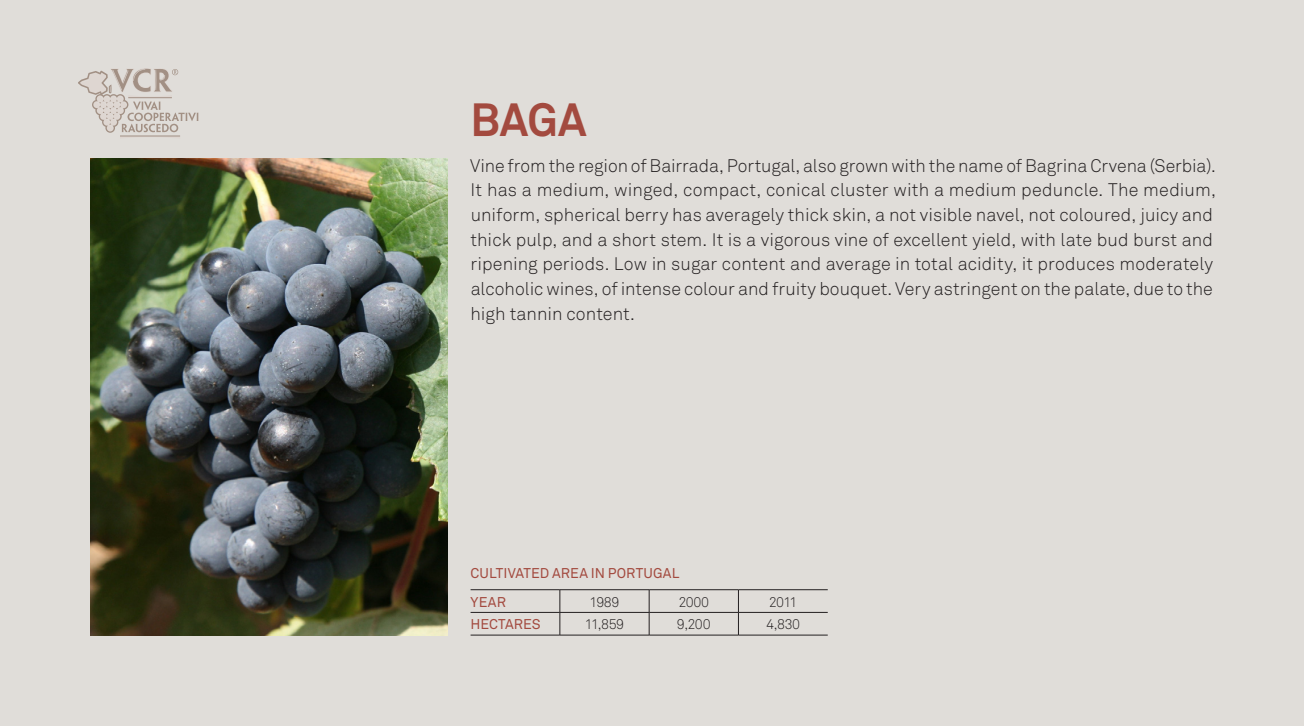
<style>
.page{position:relative;width:1304px;height:726px;background:#e0ddd9}
.page>*{position:absolute;margin:0;border:0;box-sizing:border-box;transform-origin:0 0}
.ES_-_Altre_varietà{font:700 46px "Akkurat Pro";color:#a34a3f}
.US_-_Altri_vitigni{font:18px/24.6px "Akkurat Light Pro";color:#231f20}
.US_-_Aree_di_coltiva{font:14px "Akkurat Pro";letter-spacing:.01em;color:#a34a3f}
.US_-_Aree_di_coltiva-2{font:14px "Akkurat Light Pro";letter-spacing:-.03em;color:#231f20}
</style>
<div class="page">
<img style="left:91px;top:159px;width:357px;height:476px">
<svg style="left:78px;top:68px;width:120px;height:69px"></svg>
<hr style="left:471px;top:589px;width:89px;height:1px;background:#231f20">
<hr style="left:471px;top:612px;width:89px;height:1px;background:#231f20">
<hr style="left:471px;top:634px;width:89px;height:1px;background:#231f20">
<svg style="left:560px;top:590px;width:1px;height:44px"></svg>
<hr style="left:560px;top:589px;width:89px;height:1px;background:#231f20">
<hr style="left:649px;top:589px;width:89px;height:1px;background:#231f20">
<hr style="left:738px;top:589px;width:90px;height:1px;background:#231f20">
<svg style="left:649px;top:590px;width:1px;height:44px"></svg>
<svg style="left:738px;top:590px;width:1px;height:44px"></svg>
<hr style="left:560px;top:612px;width:89px;height:1px;background:#231f20">
<hr style="left:649px;top:612px;width:89px;height:1px;background:#231f20">
<hr style="left:738px;top:612px;width:90px;height:1px;background:#231f20">
<hr style="left:560px;top:634px;width:89px;height:1px;background:#231f20">
<hr style="left:649px;top:634px;width:89px;height:1px;background:#231f20">
<hr style="left:738px;top:634px;width:90px;height:1px;background:#231f20">
<p class="ES_-_Altre_varietà" style="left:471px;top:91px;width:118px">BAGA</p>
<p class="US_-_Altri_vitigni" style="left:470px;top:153px;width:747px">Vine from the region of Bairrada, Portugal, also grown with the name of Bagrina Crvena (Serbia).<br>It has a medium, winged, compact, conical cluster with a medium peduncle. The medium, uniform, spherical berry has averagely thick skin, a not visible navel, not coloured, juicy and thick pulp, and a short stem. It is a vigorous vine of excellent yield, with late bud burst and ripening periods. Low in sugar content and average in total acidity, it produces moderately alcoholic wines, of intense colour and fruity bouquet. Very astringent on the palate, due to the high tannin content.</p>
<p class="US_-_Aree_di_coltiva" style="left:471px;top:565px;width:210px">CULTIVATED AREA IN PORTUGAL</p>
<p class="US_-_Aree_di_coltiva" style="left:471px;top:593px;width:37px">YEAR</p>
<p class="US_-_Aree_di_coltiva-2" style="left:590px;top:593px;width:31px">1989</p>
<p class="US_-_Aree_di_coltiva-2" style="left:678px;top:593px;width:32px">2000</p>
<p class="US_-_Aree_di_coltiva-2" style="left:769px;top:593px;width:30px">2011</p>
<p class="US_-_Aree_di_coltiva" style="left:471px;top:616px;width:72px">HECTARES</p>
<p class="US_-_Aree_di_coltiva-2" style="left:585px;top:616px;width:41px">11,859</p>
<p class="US_-_Aree_di_coltiva-2" style="left:677px;top:616px;width:35px">9,200</p>
<p class="US_-_Aree_di_coltiva-2" style="left:766px;top:616px;width:35px">4,830</p>
</div>
